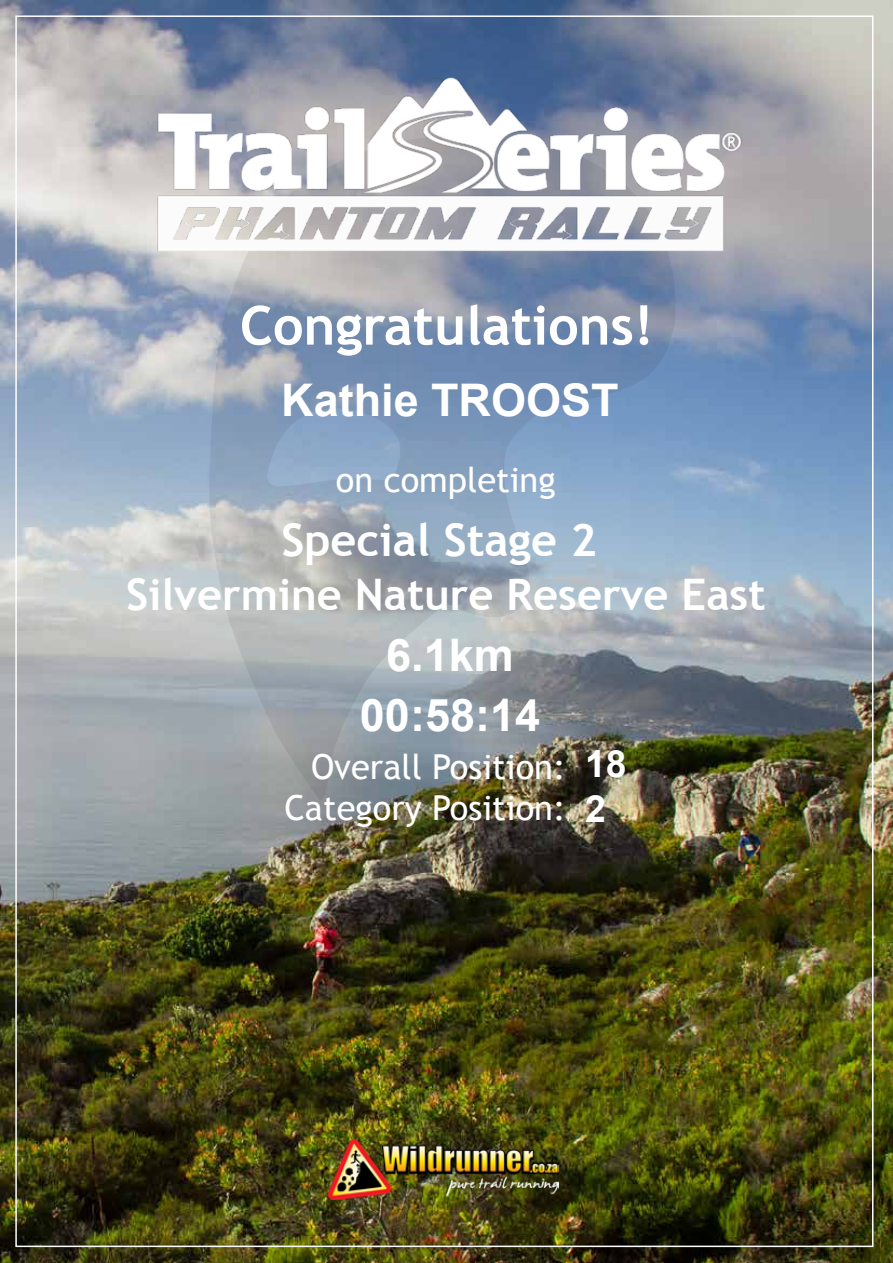
<style>
.page{position:relative;width:893px;height:1263px;background:#fff}
.page>*{position:absolute;margin:0;border:0;box-sizing:border-box;transform-origin:0 0}
.t1{font:700 54px "Trebuchet MS";color:#fff}
.t2{font:700 45px "Arial";color:#fff}
.t3{font:700 45px "Trebuchet MS";color:#fff}
.t4{font:700 43.5px "Trebuchet MS";color:#fff}
.t5{font:700 37.5px/45px "Arial";color:#fff}
.t6{font:34.5px/41.4px "Trebuchet MS";color:#fff;text-align:right}
</style>
<div class="page">
<img style="left:0;top:0;width:893px;height:1263px">
<svg style="left:209px;top:266px;width:467px;height:534px;background:#8d9cac"></svg>
<img style="left:137px;top:60px;width:616px;height:206px">
<img style="left:328px;top:1139px;width:231px;height:60px">
<h1 class="t1" style="left:240px;top:292px;width:415px">Congratulations!</h1>
<h2 class="t2" style="left:281px;top:375px;width:339px">Kathie TROOST</h2>
<p class="t6" style="left:336px;top:459px;width:221px">on completing</p>
<h2 class="t3" style="left:281px;top:512px;width:317px">Special Stage 2</h2>
<p class="t4" style="left:126px;top:568px;width:641px">Silvermine Nature Reserve East</p>
<h2 class="t2" style="left:386px;top:630px;width:129px">6.1km</h2>
<h2 class="t2" style="left:360px;top:690px;width:182px">00:58:14</h2>
<p class="t6" style="left:284px;top:746px;width:283px">Overall Position:<br>Category Position:</p>
<p class="t5" style="left:585px;top:741px;width:43px">18<br>2</p>
</div>
